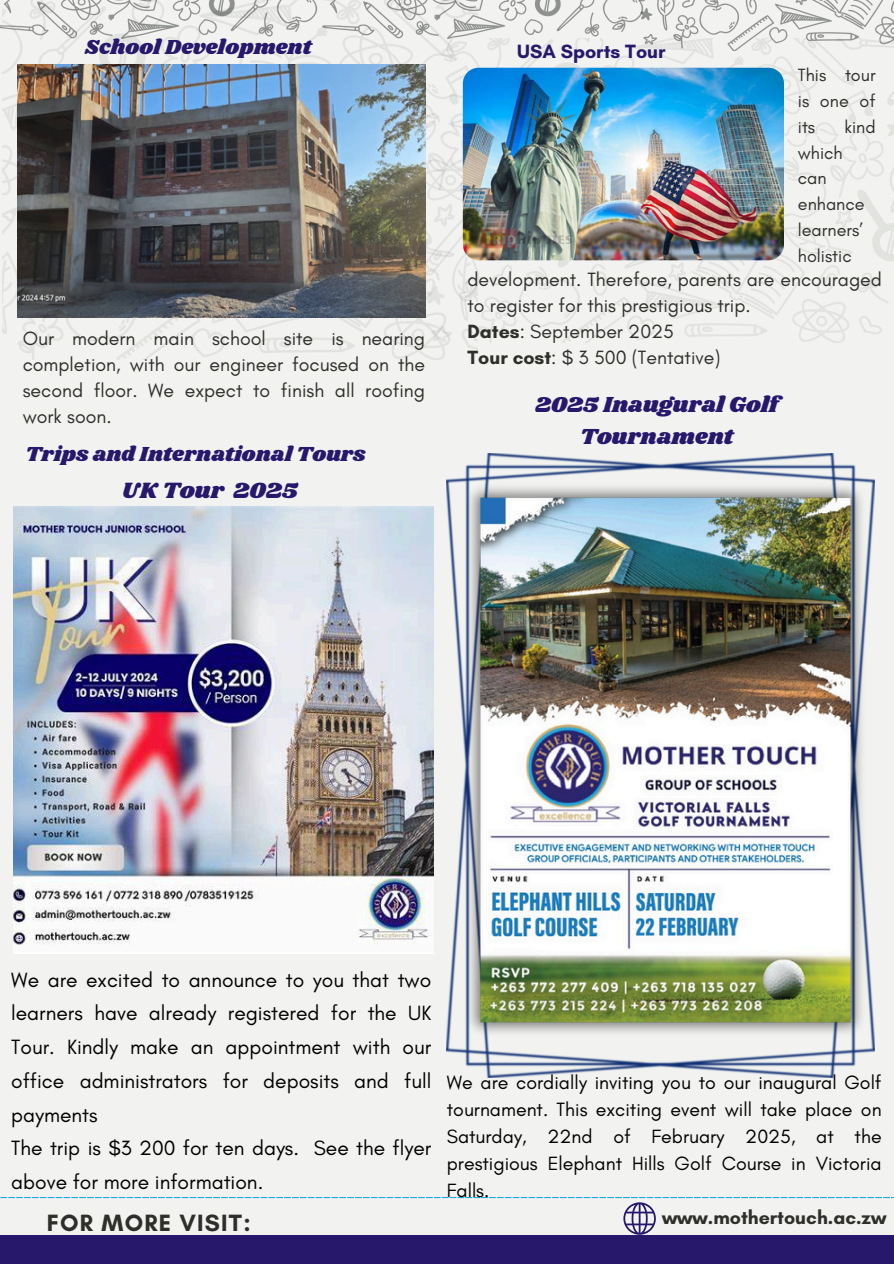
<style>
.page{position:relative;width:894px;height:1264px;background:#fff}
.page>*{position:absolute;margin:0;border:0;box-sizing:border-box;transform-origin:0 0}
.t1{font:700 24px "Glacial Indifference";letter-spacing:.05em;color:#2e2e2a}
.t2{font:22.95px "Shrikhand";color:#27186c}
.t3{font:22.5px/31.5px "Shrikhand";color:#27186c;text-align:center}
.t4{font:21px/33.8px "Glacial Indifference";color:#000}
.t5{font:21px "Shrikhand";color:#27186c}
.t6{font:19.5px/25.8px "Glacial Indifference";color:#2e2e2a;text-align:justify}
.t7{font:19.5px/27px "Glacial Indifference";color:#000;text-align:justify}
.t8{font:700 19.5px "Glacial Indifference";color:#2e2e2a}
.t9{font:700 19.5px "Glacial Indifference";color:#27186c}
.t10{font:18px/25.8px "Glacial Indifference";color:#2e2e2a;text-align:justify}
.s1{font-weight:700}
</style>
<div class="page">
<div style="left:0;top:0;width:893px;height:1263px;background:#f2f3f0"></div>
<div style="left:0;top:1234px;width:893px;height:29px;background:#27186c"></div>
<img style="left:0;top:0;width:632px;height:37px">
<img style="left:632px;top:0;width:261px;height:39px">
<svg style="left:0;top:1197px;width:893px;height:37px"></svg>
<img style="left:477px;top:39px;width:416px;height:303px">
<img style="left:2px;top:0;width:475px;height:359px">
<img style="left:462px;top:68px;width:321px;height:192px;border-radius:16px">
<img style="left:446px;top:454px;width:428px;height:623px">
<img style="left:14px;top:507px;width:419px;height:446px">
<img style="left:461px;top:472px;width:409px;height:575px">
<img style="left:17px;top:64px;width:408px;height:253px">
<p class="t5" style="left:85px;top:33px;width:228px">School Development</p>
<p class="t6" style="left:23px;top:325px;width:404px">Our modern main school site is nearing completion, with our engineer focused on the second floor. We expect to finish all roofing work soon.</p>
<p class="t5" style="left:26px;top:439px;width:341px">Trips and International Tours</p>
<p class="t2" style="left:122px;top:475px;width:177px">UK Tour 2025</p>
<h3 class="t9" style="left:517px;top:40px;width:150px">USA Sports Tour</h3>
<p class="t10" style="left:797px;top:62px;width:79px">This tour is one of its</p>
<p class="t10" style="left:844px;top:113px;width:33px">kind</p>
<p class="t10" style="left:797px;top:139px;width:68px;text-align:left">which can enhance learners’ holistic</p>
<h4 class="t6" style="left:467px;top:266px;width:416px;text-align:left">development. Therefore, parents are encouraged to register for this prestigious trip.<br><span class="s1">Dates</span>: September 2025<br><span class="s1">Tour cost</span>: $ 3 500 (Tentative)</h4>
<p class="t3" style="left:535px;top:390px;width:245px">2025 Inaugural Golf<br>Tournament</p>
<h4 class="t4" style="left:11px;top:962px;width:421px">We are excited to announce to you that two learners have already registered for the UK Tour. Kindly make an appointment with our office administrators for deposits and full payments<br>The trip is $3 200 for ten days. See the flyer above for more information.</h4>
<p class="t7" style="left:446px;top:1068px;width:436px">We are cordially inviting you to our inaugural Golf tournament. This exciting event will take place on Saturday, 22nd of February 2025, at the prestigious Elephant Hills Golf Course in Victoria Falls.</p>
<p class="t1" style="left:47px;top:1207px;width:205px">FOR MORE VISIT:</p>
<p class="t8" style="left:661px;top:1205px;width:226px">www.mothertouch.ac.zw</p>
</div>
